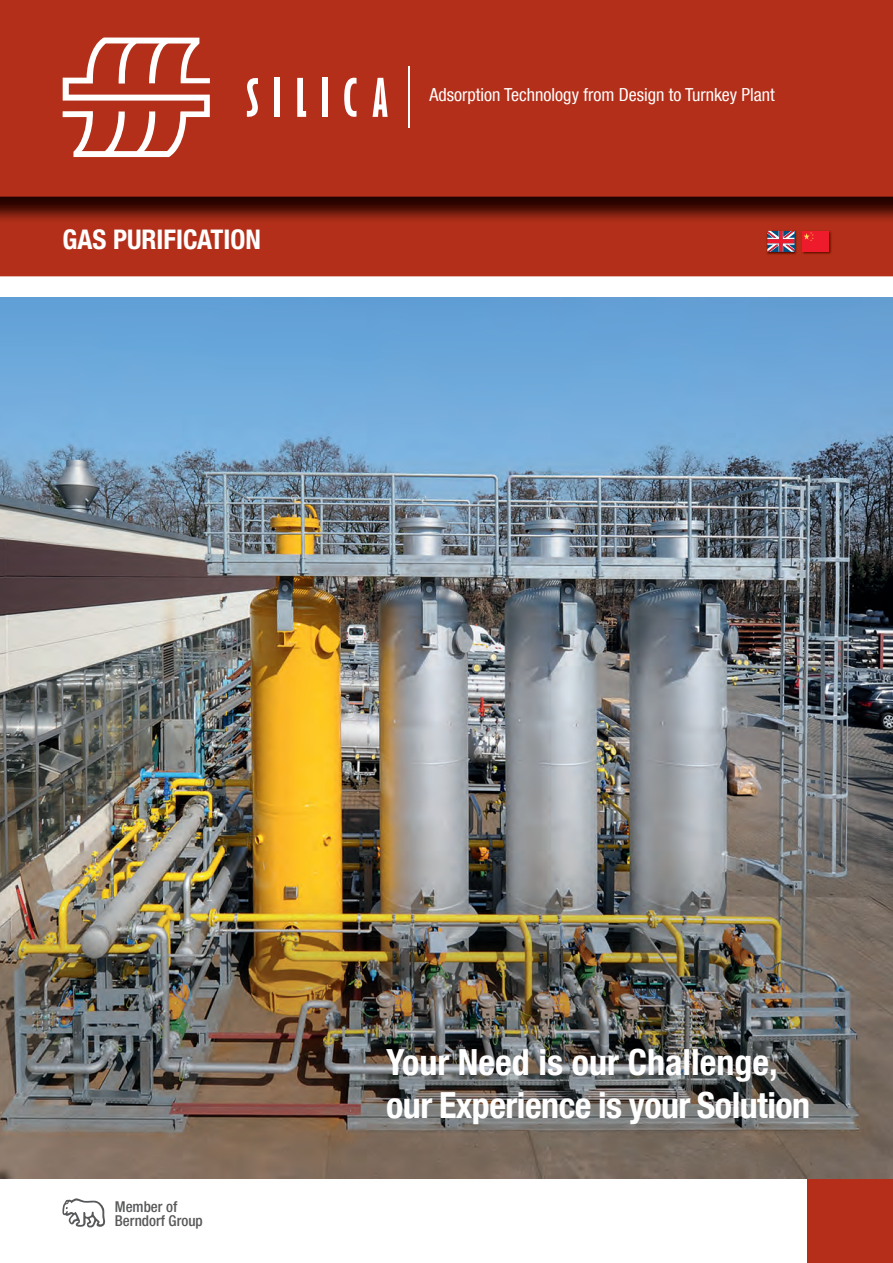
<style>
.page{position:relative;width:893px;height:1263px;background:#fff}
.page>*{position:absolute;margin:0;border:0;box-sizing:border-box;transform-origin:0 0}
.t1{font:700 condensed 36px/43.2px "Helvetica Neue LT Com";letter-spacing:-.015em;color:#fff}
.t2{font:700 condensed 27px "Helvetica Neue LT Com";color:#fff}
.t3{font:condensed 18px "Helvetica Neue LT Com";color:#fff}
.t4{font:500 condensed 15px/13.5px "Helvetica Neue LT Com";color:#57585a}
</style>
<div class="page">
<img style="left:0;top:0;width:893px;height:276px">
<div style="left:808px;top:1178px;width:85px;height:85px;background:#b42e19"></div>
<svg style="left:62px;top:1198px;width:43px;height:29px"></svg>
<svg style="left:63px;top:38px;width:147px;height:119px"></svg>
<svg style="left:297px;top:78px;width:9px;height:39px"></svg>
<svg style="left:373px;top:78px;width:15px;height:39px"></svg>
<svg style="left:247px;top:77px;width:11px;height:40px"></svg>
<div style="left:275px;top:78px;width:5px;height:39px;background:#fff"></div>
<div style="left:323px;top:78px;width:5px;height:39px;background:#fff"></div>
<svg style="left:344px;top:75px;width:13px;height:44px"></svg>
<hr style="left:408px;top:66px;width:2px;height:62px;background:#fff">
<img style="left:0;top:298px;width:893px;height:880px">
<img style="left:766px;top:230px;width:67px;height:26px">
<svg style="left:767px;top:231px;width:27px;height:21px"></svg>
<div style="left:802px;top:231px;width:27px;height:20px;background:#ee1b2c"></div>
<svg style="left:804px;top:232px;width:10px;height:9px"></svg>
<p class="t2" style="left:63px;top:223px;width:200px">GAS PURIFICATION</p>
<p class="t3" style="left:430px;top:84px;width:347px">Adsorption Technology from Design to Turnkey Plant</p>
<p class="t4" style="left:115px;top:1200px;width:89px">Member of<br>Berndorf Group</p>
<p class="t1" style="left:386px;top:1040px;width:425px">Your Need is our Challenge, our Experience is your Solution</p>
</div>
